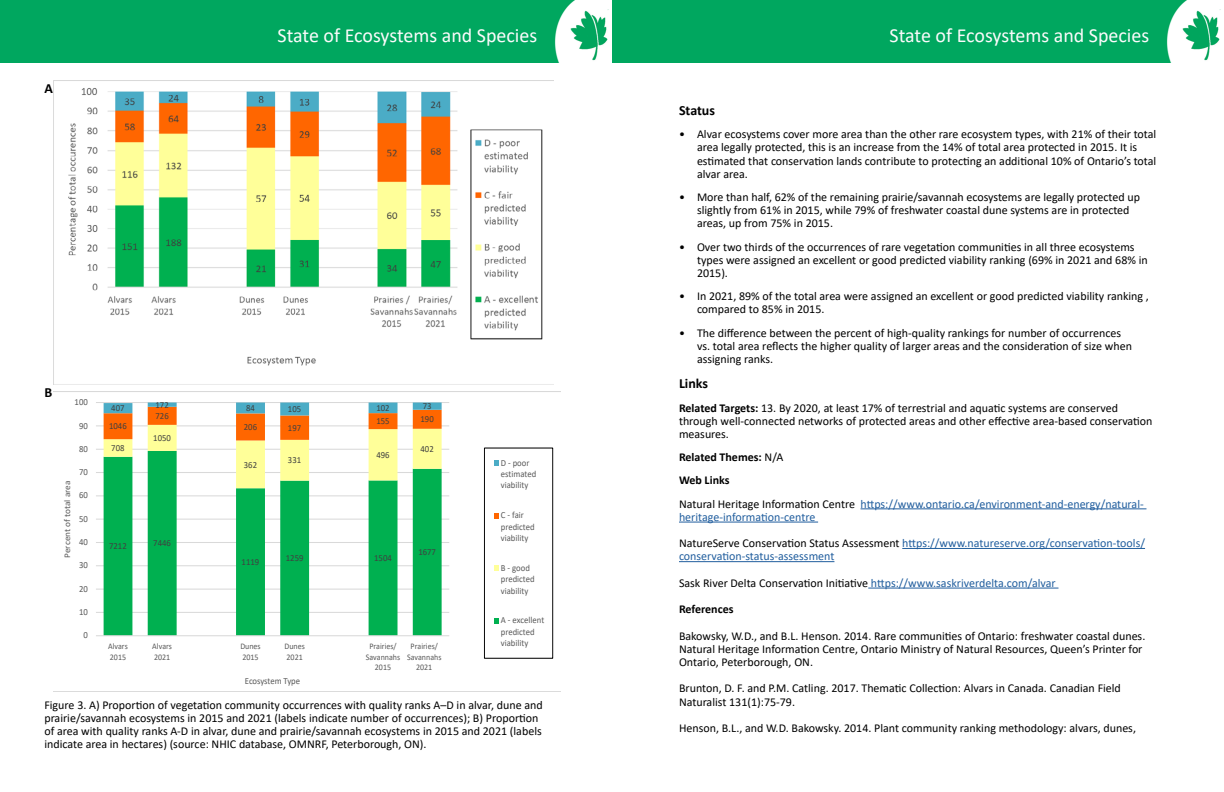
<style>
.page{position:relative;width:1224px;height:792px;background:#fff}
.page>*{position:absolute;margin:0;border:0;box-sizing:border-box;transform-origin:0 0}
.t1{font:20px "Calibri";color:#fbfbfb}
.t2{font:700 14px "Calibri";color:#000}
.t3{font:12px/13.2px "Calibri";color:#000}
.t4{font:12px/13.2px "Calibri";color:#215e9e}
.t5{font:700 12px "Calibri";color:#000}
.t6{font:9.3px/11.4px "Calibri";color:#595959;scale:.93 1}
.t7{font:9.3px "Calibri";letter-spacing:.005em;color:#404040;scale:.93 1}
.t8{font:8.7px "Calibri";color:#595959;scale:1.07 1}
.t9{font:8.6px/10.4px "Calibri";color:#595959;scale:.93 1}
.s1{font-weight:700}
.s2{font-weight:400}
.s3{color:#000}
.s4{color:#215e9e}
</style>
<div class="page">
<div style="left:0;top:0;width:609px;height:63px;background:#00a75f"></div>
<div style="left:612px;top:0;width:609px;height:63px;background:#00a75f"></div>
<hr style="left:861px;top:508px;width:285px;height:1px;background:#215e9e">
<hr style="left:679px;top:522px;width:139px;height:1px;background:#215e9e">
<hr style="left:902px;top:548px;width:243px;height:1px;background:#215e9e">
<hr style="left:679px;top:561px;width:155px;height:1px;background:#215e9e">
<hr style="left:868px;top:588px;width:190px;height:1px;background:#215e9e">
<img style="left:54px;top:88px;width:499px;height:297px">
<svg style="left:54px;top:391px;width:506px;height:301px"></svg>
<p class="t2" style="left:44px;top:79px;width:10px">A</p>
<h1 class="t1" style="left:278px;top:21px;width:261px">State of Ecosystems and Species</h1>
<h1 class="t1" style="left:890px;top:21px;width:261px">State of Ecosystems and Species</h1>
<p class="t2" style="left:44px;top:383px;width:9px">B</p>
<p class="t6" style="left:75px;top:396px;width:16px">100</p>
<p class="t6" style="left:79px;top:420px;width:11px">90</p>
<p class="t6" style="left:79px;top:443px;width:11px">80</p>
<p class="t8" style="left:61px;top:558px;width:74px;rotate:-90deg">Percent of total area</p>
<p class="t6" style="left:79px;top:466px;width:11px">70</p>
<p class="t6" style="left:79px;top:489px;width:11px">60</p>
<p class="t6" style="left:79px;top:513px;width:11px">50</p>
<p class="t6" style="left:79px;top:536px;width:11px">40</p>
<p class="t6" style="left:79px;top:559px;width:11px">30</p>
<p class="t6" style="left:79px;top:583px;width:11px">20</p>
<p class="t6" style="left:79px;top:606px;width:11px">10</p>
<p class="t6" style="left:83px;top:629px;width:6px">0</p>
<p class="t7" style="left:111px;top:402px;width:16px">407</p>
<p class="t7" style="left:109px;top:420px;width:21px">1046</p>
<p class="t7" style="left:155px;top:398px;width:16px">172</p>
<p class="t7" style="left:155px;top:409px;width:16px">726</p>
<p class="t7" style="left:246px;top:401px;width:11px">84</p>
<p class="t7" style="left:288px;top:403px;width:16px">105</p>
<p class="t7" style="left:376px;top:401px;width:16px">102</p>
<p class="t7" style="left:423px;top:400px;width:11px">73</p>
<p class="t7" style="left:244px;top:421px;width:16px">206</p>
<p class="t7" style="left:288px;top:421px;width:16px">197</p>
<p class="t7" style="left:376px;top:415px;width:16px">155</p>
<p class="t7" style="left:421px;top:413px;width:16px">190</p>
<p class="t7" style="left:153px;top:432px;width:21px">1050</p>
<p class="t7" style="left:111px;top:442px;width:16px">708</p>
<p class="t7" style="left:244px;top:458px;width:16px">362</p>
<p class="t7" style="left:288px;top:454px;width:16px">331</p>
<p class="t7" style="left:376px;top:448px;width:16px">496</p>
<p class="t7" style="left:421px;top:442px;width:16px">402</p>
<p class="t7" style="left:109px;top:540px;width:21px">7212</p>
<p class="t7" style="left:153px;top:537px;width:21px">7446</p>
<p class="t7" style="left:242px;top:556px;width:21px">1119</p>
<p class="t7" style="left:286px;top:552px;width:21px">1259</p>
<p class="t7" style="left:374px;top:552px;width:21px">1504</p>
<p class="t7" style="left:418px;top:546px;width:21px">1677</p>
<p class="t9" style="left:108px;top:641px;width:23px">Alvars<br>2015</p>
<p class="t9" style="left:152px;top:641px;width:23px">Alvars<br>2021</p>
<p class="t9" style="left:240px;top:641px;width:23px">Dunes<br>2015</p>
<p class="t9" style="left:285px;top:641px;width:23px">Dunes<br>2021</p>
<p class="t9" style="left:366px;top:641px;width:38px;text-align:center">Prairies/<br>Savannahs<br>2015</p>
<p class="t9" style="left:407px;top:641px;width:38px;text-align:center">Prairies/<br>Savannahs<br>2021</p>
<p class="t6" style="left:245px;top:675px;width:61px">Ecosystem Type</p>
<p class="t6" style="left:501px;top:457px;width:40px">D - poor estimated viability</p>
<p class="t6" style="left:501px;top:509px;width:38px">C - fair predicted viability</p>
<p class="t6" style="left:501px;top:562px;width:38px">B - good predicted viability</p>
<p class="t6" style="left:501px;top:614px;width:48px">A - excellent predicted viability</p>
<p class="t3" style="left:44px;top:698px;width:500px">Figure 3. A) Proportion of vegetation community occurrences with quality ranks A–D in alvar, dune and prairie/savannah ecosystems in 2015 and 2021 (labels indicate number of occurrences); B) Proportion of area with quality ranks A-D in alvar, dune and prairie/savannah ecosystems in 2015 and 2021 (labels indicate area in hectares) (source: NHIC database, OMNRF, Peterborough, ON).</p>
<p class="t2" style="left:679px;top:100px;width:38px">Status</p>
<p class="t3" style="left:697px;top:127px;width:461px;text-indent:-18px">• Alvar ecosystems cover more area than the other rare ecosystem types, with 21% of their total area legally protected, this is an increase from the 14% of total area protected in 2015. It is estimated that conservation lands contribute to protecting an additional 10% of Ontario’s total alvar area.</p>
<p class="t3" style="left:697px;top:190px;width:444px;text-indent:-18px">• More than half, 62% of the remaining prairie/savannah ecosystems are legally protected up slightly from 61% in 2015, while 79% of freshwater coastal dune systems are in protected areas, up from 75% in 2015.</p>
<p class="t3" style="left:697px;top:240px;width:452px;text-indent:-18px">• Over two thirds of the occurrences of rare vegetation communities in all three ecosystems types were assigned an excellent or good predicted viability ranking (69% in 2021 and 68% in<br>2015).</p>
<p class="t3" style="left:697px;top:289px;width:453px;text-indent:-18px">• In 2021, 89% of the total area were assigned an excellent or good predicted viability ranking , compared to 85% in 2015.</p>
<p class="t3" style="left:697px;top:326px;width:436px;text-indent:-18px">• The difference between the percent of high-quality rankings for number of occurrences vs. total area reflects the higher quality of larger areas and the consideration of size when assigning ranks.</p>
<p class="t2" style="left:679px;top:374px;width:31px">Links</p>
<p class="t3" style="left:679px;top:401px;width:475px"><span class="s1">Related Targets:</span> 13. By 2020, at least 17% of terrestrial and aquatic systems are conserved through well-connected networks of protected areas and other effective area-based conservation measures.</p>
<p class="t5" style="left:679px;top:449px;width:106px">Related Themes: <span class="s2">N/A</span></p>
<p class="t5" style="left:679px;top:472px;width:52px">Web Links</p>
<p class="t4" style="left:679px;top:497px;width:466px"><span class="s3">Natural Heritage Information Centre</span> https://www.ontario.ca/environment-and-energy/natural&shy;heritage-information-centre</p>
<p class="t4" style="left:679px;top:536px;width:468px"><span class="s3">NatureServe Conservation Status Assessment</span> https://www.natureserve.org/conservation-tools/ conservation-status-assessment</p>
<p class="t3" style="left:679px;top:576px;width:378px">Sask River Delta Conservation Initiative <span class="s4">https://www.saskriverdelta.com/alvar</span></p>
<p class="t5" style="left:679px;top:601px;width:56px">References</p>
<p class="t3" style="left:679px;top:629px;width:468px">Bakowsky, W.D., and B.L. Henson. 2014. Rare communities of Ontario: freshwater coastal dunes.<br>Natural Heritage Information Centre, Ontario Ministry of Natural Resources, Queen’s Printer for<br>Ontario, Peterborough, ON.</p>
<p class="t3" style="left:679px;top:681px;width:443px">Brunton, D. F. and P.M. Catling. 2017. Thematic Collection: Alvars in Canada. Canadian Field<br>Naturalist 131(1):75-79.</p>
<p class="t3" style="left:679px;top:721px;width:459px">Henson, B.L., and W.D. Bakowsky. 2014. Plant community ranking methodology: alvars, dunes,</p>
</div>
